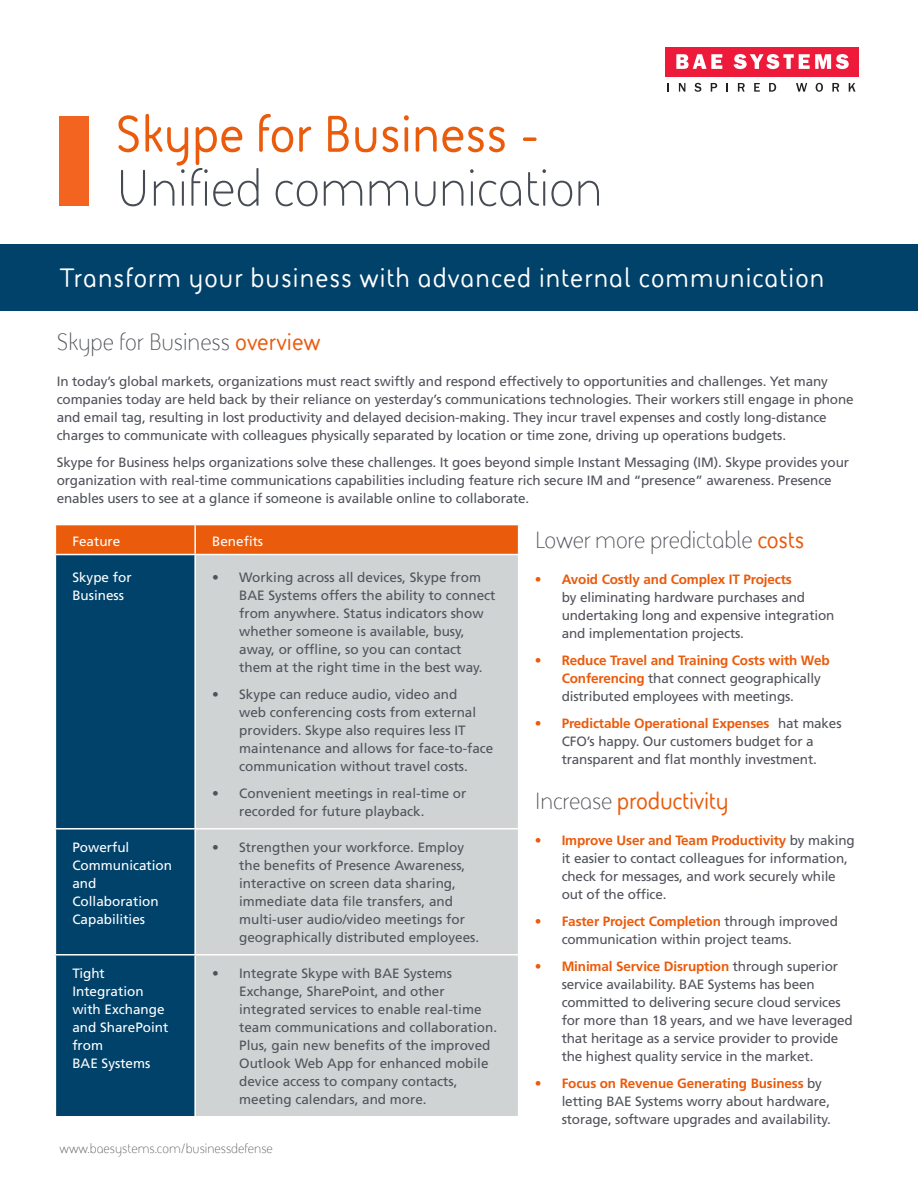
<style>
.page{position:relative;width:918px;height:1188px;background:#fff}
.page>*{position:absolute;margin:0;border:0;box-sizing:border-box;transform-origin:0 0}
.Subtitle{font:52.5px "BAE Systems";color:#464b54}
.Subtitle-2{font:700 52.5px "BAE Systems";color:#ea5b0c}
.Body_text{font:700 27px "BAE Systems";letter-spacing:.04em;color:#fff}
.Subheading_-small{font:24px "BAE Systems";letter-spacing:-.01em;color:#50535a}
.Subheading_-small-2{font:700 24px "BAE Systems";letter-spacing:-.01em;color:#ea5b0c}
.Body_text-2{font:13.5px/18px "Frutiger LT Std";letter-spacing:-.01em;color:#50535a}
.t1{font:13.5px/18px "Frutiger LT Std";color:#fff}
.t2{font:13.5px "BAE Systems";color:#5c5f65}
.s1{font-weight:700;color:#ea5b0c}
.s2{color:#fff}
.s3{font-weight:400;color:#50535a}
</style>
<div class="page">
<div style="left:0;top:244px;width:918px;height:67px;background:#01426a"></div>
<div style="left:56px;top:555px;width:138px;height:561px;background:#01426a"></div>
<div style="left:196px;top:555px;width:322px;height:561px;background:#d0d3d4"></div>
<hr style="left:55px;top:828px;width:140px;height:2px;background:#fff">
<hr style="left:195px;top:828px;width:324px;height:2px;background:#fff">
<hr style="left:55px;top:954px;width:140px;height:2px;background:#fff">
<hr style="left:195px;top:954px;width:324px;height:2px;background:#fff">
<svg style="left:55px;top:525px;width:464px;height:29px;background:#ea5f12"></svg>
<svg style="left:667px;top:83px;width:2px;height:9px"></svg>
<svg style="left:679px;top:83px;width:6px;height:9px"></svg>
<svg style="left:694px;top:83px;width:7px;height:9px"></svg>
<svg style="left:711px;top:83px;width:6px;height:9px"></svg>
<svg style="left:726px;top:83px;width:2px;height:9px"></svg>
<svg style="left:738px;top:83px;width:7px;height:9px"></svg>
<svg style="left:754px;top:83px;width:6px;height:9px"></svg>
<svg style="left:769px;top:83px;width:7px;height:9px"></svg>
<svg style="left:796px;top:83px;width:11px;height:9px"></svg>
<svg style="left:816px;top:83px;width:7px;height:9px"></svg>
<svg style="left:832px;top:83px;width:7px;height:9px"></svg>
<svg style="left:849px;top:83px;width:7px;height:9px"></svg>
<div style="left:665px;top:47px;width:194px;height:30px;background:#ed1a3a"></div>
<svg style="left:734px;top:54px;width:115px;height:15px"></svg>
<svg style="left:676px;top:54px;width:46px;height:15px"></svg>
<div style="left:59px;top:116px;width:30px;height:89px;background:#f36421"></div>
<p class="Subtitle-2" style="left:115px;top:98px;width:427px">Skype for Business -</p>
<p class="Subtitle" style="left:115px;top:154px;width:489px">Unified communication</p>
<p class="Body_text" style="left:60px;top:259px;width:766px">Transform your business with advanced internal communication</p>
<p class="Subheading_-small" style="left:57px;top:326px;width:265px">Skype for Business <span class="s1">overview</span></p>
<p class="Body_text-2" style="left:57px;top:372px;width:798px">In today’s global markets, organizations must react swiftly and respond effectively to opportunities and challenges. Yet many companies today are held back by their reliance on yesterday’s communications technologies. Their workers still engage in phone and email tag, resulting in lost productivity and delayed decision-making. They incur travel expenses and costly long-distance charges to communicate with colleagues physically separated by location or time zone, driving up operations budgets.</p>
<p class="Body_text-2" style="left:57px;top:453px;width:794px">Skype for Business helps organizations solve these challenges. It goes beyond simple Instant Messaging (IM). Skype provides your organization with real-time communications capabilities including feature rich secure IM and “presence” awareness. Presence enables users to see at a glance if someone is available online to collaborate.</p>
<p class="t1" style="left:72px;top:532px;width:50px">Feature</p>
<p class="t1" style="left:212px;top:532px;width:53px">Benefits</p>
<p class="t1" style="left:72px;top:568px;width:61px">Skype for<br>Business</p>
<p class="Body_text-2" style="left:239px;top:568px;width:258px;text-indent:-27px">• Working across all devices, Skype from BAE Systems offers the ability to connect from anywhere. Status indicators show whether someone is available, busy, away, or offline, so you can contact them at the right time in the best way.</p>
<p class="Body_text-2" style="left:239px;top:685px;width:256px;text-indent:-27px">• Skype can reduce audio, video and<br>web conferencing costs from external providers. Skype also requires less IT maintenance and allows for face-to-face communication without travel costs.</p>
<p class="Body_text-2" style="left:239px;top:784px;width:229px;text-indent:-27px">• Convenient meetings in real-time or recorded for future playback.</p>
<p class="t1" style="left:72px;top:838px;width:101px">Powerful<br>Communication</p>
<p class="t1" style="left:72px;top:874px;width:88px">and<br>Collaboration<br>Capabilities</p>
<p class="Body_text-2" style="left:239px;top:838px;width:242px;text-indent:-27px">• Strengthen your workforce. Employ the benefits of Presence Awareness, interactive on screen data sharing, immediate data file transfers, and multi-user audio/video meetings for geographically distributed employees.</p>
<p class="t1" style="left:72px;top:964px;width:98px">Tight<br>Integration with Exchange and SharePoint from</p>
<p class="t1" style="left:72px;top:1054px;width:80px">BAE Systems</p>
<p class="Body_text-2" style="left:239px;top:964px;width:260px;text-indent:-27px">• Integrate Skype with BAE Systems Exchange, SharePoint, and other integrated services to enable real-time team communications and collaboration.<br>Plus, gain new benefits of the improved Outlook Web App for enhanced mobile device access to company contacts, meeting calendars, and more.</p>
<p class="t2" style="left:60px;top:1140px;width:215px">www.baesystems.com/businessdefense</p>
<p class="Subheading_-small" style="left:535px;top:524px;width:271px">Lower more predictable <span class="s1">costs</span></p>
<p class="Body_text-2" style="left:562px;top:570px;width:274px;text-indent:-27px"><span class="s1">• Avoid Costly and Complex IT Projects<br></span>by eliminating hardware purchases and undertaking long and expensive integration and implementation projects.</p>
<p class="Body_text-2" style="left:562px;top:651px;width:269px;text-indent:-27px"><span class="s1">• Reduce Travel and Training Costs with Web<br>Conferencing</span> that connect geographically distributed employees with meetings.</p>
<p class="Body_text-2" style="left:535px;top:714px;width:308px;text-align:center"><span class="s1">• Predictable Operational Expenses</span> <span class="s2">t</span>hat makes<br>CFO’s happy. Our customers budget for a transparent and flat monthly investment.</p>
<p class="Subheading_-small-2" style="left:535px;top:784px;width:195px"><span class="s3">Increase</span> productivity</p>
<p class="Body_text-2" style="left:562px;top:831px;width:295px;text-indent:-27px"><span class="s1">• Improve User and Team Productivity</span> by making it easier to contact colleagues for information, check for messages, and work securely while out of the office.</p>
<p class="Body_text-2" style="left:562px;top:912px;width:278px;text-indent:-27px"><span class="s1">• Faster Project Completion</span> through improved communication within project teams.</p>
<p class="Body_text-2" style="left:562px;top:957px;width:293px;text-indent:-27px"><span class="s1">• Minimal Service Disruption</span> through superior service availability. BAE Systems has been committed to delivering secure cloud services for more than 18 years, and we have leveraged that heritage as a service provider to provide the highest quality service in the market.</p>
<p class="Body_text-2" style="left:562px;top:1074px;width:271px;text-indent:-27px"><span class="s1">• Focus on Revenue Generating Business</span> by letting BAE Systems worry about hardware, storage, software upgrades and availability.</p>
</div>
